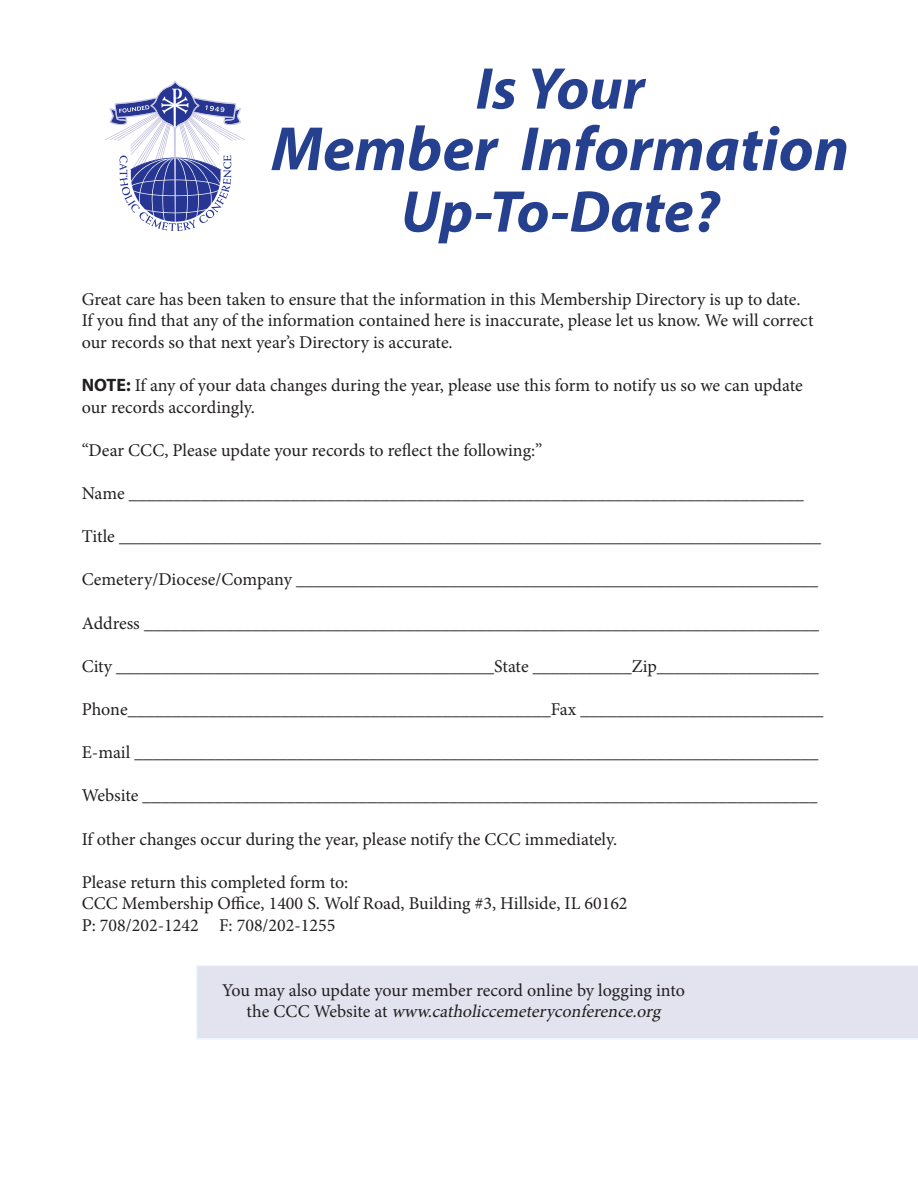
<style>
.page{position:relative;width:918px;height:1188px;background:#fff}
.page>*{position:absolute;margin:0;border:0;box-sizing:border-box;transform-origin:0 0}
.t1{font:italic 700 63px "Myriad Pro";color:#25408f}
.t2{font:italic 700 59.4px "Myriad Pro";color:#25408f}
.t3{font:18px/21.6px "Minion Pro";color:#231f20}
.t4{font:italic 18px "Minion Pro";color:#231f20}
.s1{font-family:"Myriad Pro";font-weight:700}
.s2{font-style:normal}
</style>
<div class="page">
<div style="left:196px;top:965px;width:722px;height:75px;background:#e3e3ef"></div>
<svg style="left:105px;top:81px;width:140px;height:150px"></svg>
<p class="t2" style="left:476px;top:50px;width:170px">Is Your</p>
<p class="t1" style="left:271px;top:108px;width:580px">Member Information</p>
<p class="t2" style="left:401px;top:173px;width:320px">Up-To-Date?</p>
<p class="t3" style="left:82px;top:288px;width:733px">Great care has been taken to ensure that the information in this Membership Directory is up to date.<br>If you find that any of the information contained here is inaccurate, please let us know. We will correct</p>
<p class="t3" style="left:82px;top:331px;width:372px">our records so that next year’s Directory is accurate.</p>
<p class="t3" style="left:82px;top:375px;width:723px"><span class="s1">NOTE:</span> If any of your data changes during the year, please use this form to notify us so we can update our records accordingly.</p>
<p class="t3" style="left:82px;top:439px;width:462px">“Dear CCC, Please update your records to reflect the following:”</p>
<p class="t3" style="left:82px;top:483px;width:724px">Name ___________________________________________________________________________</p>
<p class="t3" style="left:82px;top:526px;width:741px">Title ______________________________________________________________________________</p>
<p class="t3" style="left:82px;top:569px;width:738px">Cemetery/Diocese/Company __________________________________________________________</p>
<p class="t3" style="left:82px;top:612px;width:739px">Address ___________________________________________________________________________</p>
<p class="t3" style="left:82px;top:655px;width:739px">City __________________________________________State ___________Zip__________________</p>
<p class="t3" style="left:82px;top:699px;width:743px">Phone_______________________________________________Fax ___________________________</p>
<p class="t3" style="left:82px;top:742px;width:738px">E-mail ____________________________________________________________________________</p>
<p class="t3" style="left:82px;top:785px;width:737px">Website ___________________________________________________________________________</p>
<p class="t3" style="left:82px;top:828px;width:537px">If other changes occur during the year, please notify the CCC immediately.</p>
<p class="t3" style="left:82px;top:871px;width:268px">Please return this completed form to:</p>
<p class="t3" style="left:82px;top:893px;width:547px">CCC Membership Office, 1400 S. Wolf Road, Building #3, Hillside, IL 60162</p>
<p class="t3" style="left:82px;top:915px;width:255px">P: 708/202-1242 F: 708/202-1255</p>
<p class="t3" style="left:222px;top:979px;width:464px">You may also update your member record online by logging into</p>
<p class="t4" style="left:247px;top:1000px;width:420px"><span class="s2">t h e C C C We b s i t e a t</span> www.catholiccemeteryconference.org</p>
</div>
